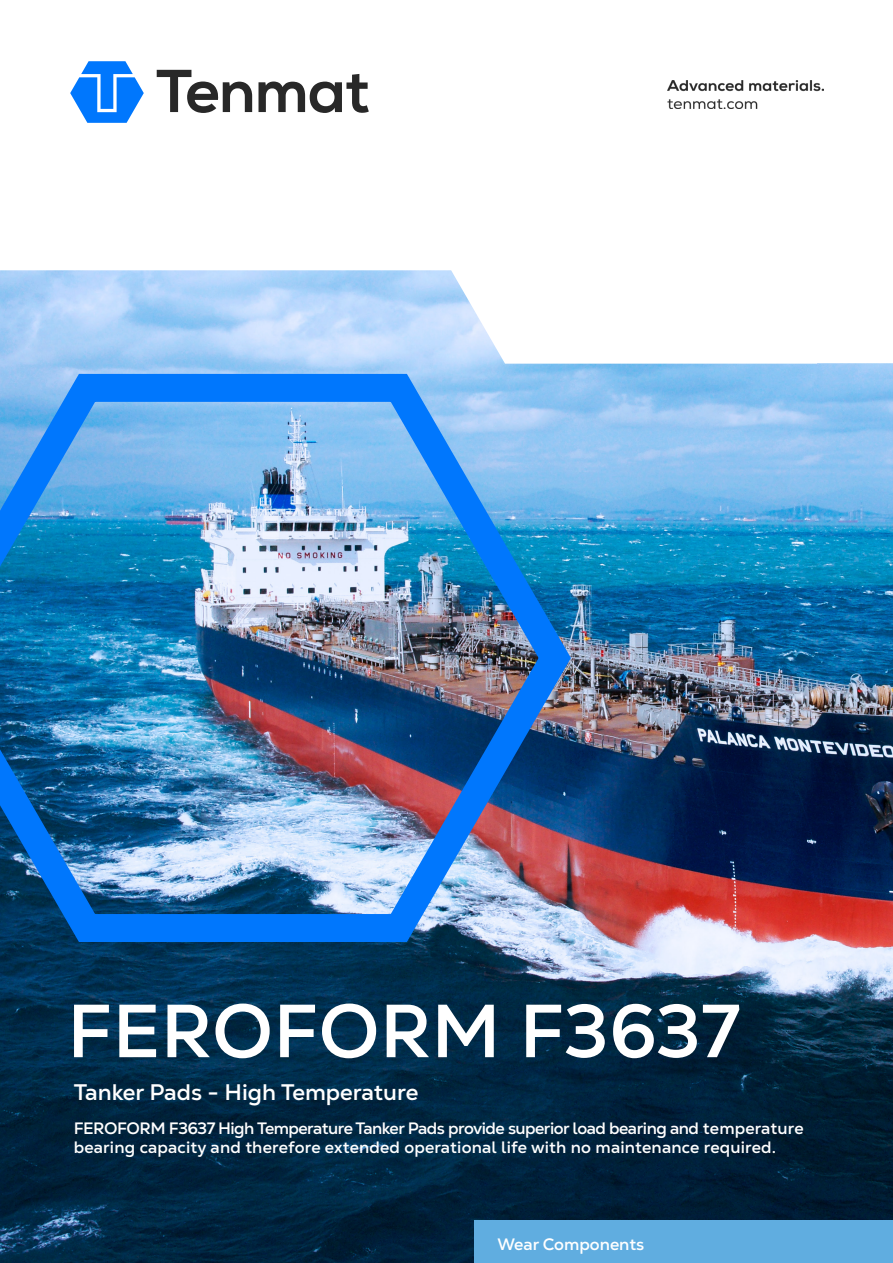
<style>
.page{position:relative;width:893px;height:1263px;background:#fff}
.page>*{position:absolute;margin:0;border:0;box-sizing:border-box;transform-origin:0 0}
.Paragraph_Style_3{font:700 75px "Nexa Text";color:#fff}
.Front_Cover_sub_head{font:700 22.5px "Nexa Text";color:#fff}
._2FINAL_SUB_HEADING{font:700 16.5px/19.8px "Nexa Text";color:#fff}
</style>
<div class="page">
<svg style="left:70px;top:61px;width:74px;height:62px"></svg>
<svg style="left:157px;top:70px;width:95px;height:43px"></svg>
<svg style="left:258px;top:74px;width:111px;height:39px"></svg>
<img style="left:0;top:270px;width:893px;height:993px">
<img style="left:0;top:350px;width:587px;height:606px">
<div style="left:475px;top:1221px;width:418px;height:42px;background:#60ade0"></div>
<img style="left:668px;top:80px;width:156px;height:29px">
<p class="Paragraph_Style_3" style="left:67px;top:984px;width:674px">FEROFORM F3637</p>
<p class="Front_Cover_sub_head" style="left:74px;top:1077px;width:346px">Tanker Pads - High Temperature</p>
<p class="_2FINAL_SUB_HEADING" style="left:74px;top:1118px;width:731px">FEROFORM F3637 High Temperature Tanker Pads provide superior load bearing and temperature bearing capacity and therefore extended operational life with no maintenance required.</p>
<p class="_2FINAL_SUB_HEADING" style="left:497px;top:1234px;width:148px">Wear Components</p>
</div>
